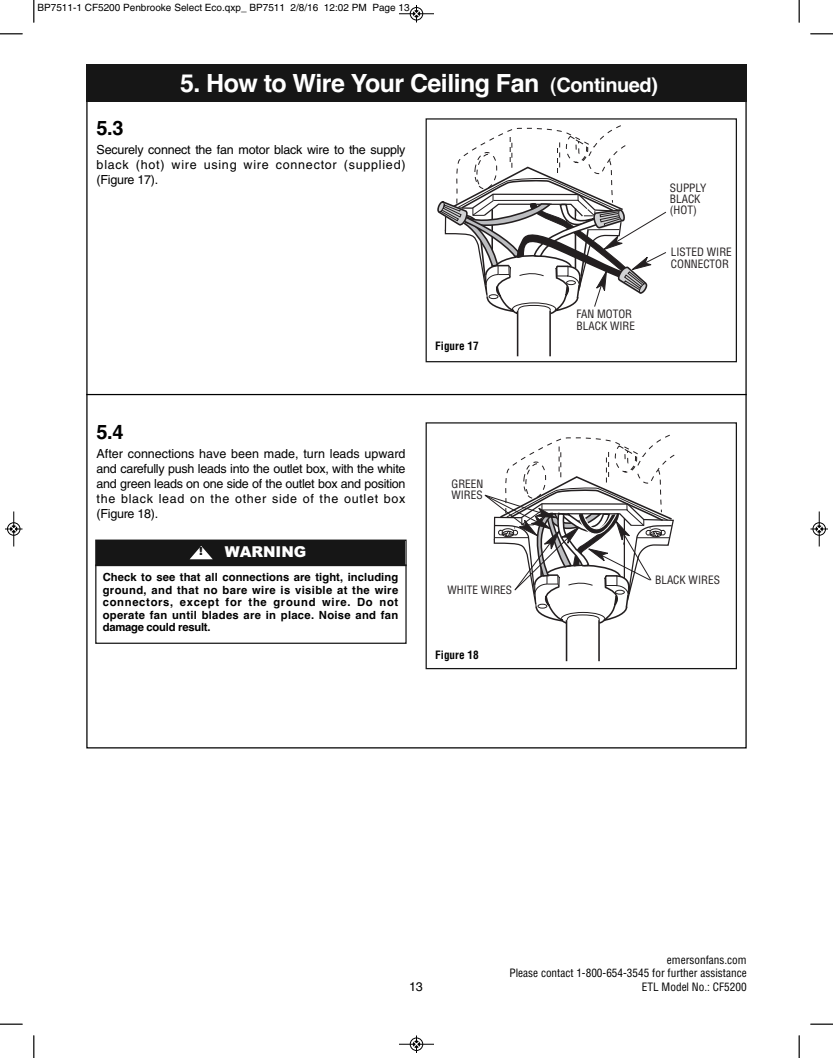
<style>
.page{position:relative;width:833px;height:1058px;background:#fff}
.page>*{position:absolute;margin:0;border:0;box-sizing:border-box;transform-origin:0 0}
.t1{font:700 25px "Helvetica";letter-spacing:-.02em;color:#fff}
.t2{font:700 20px "Helvetica";color:#000}
.t3{font:900 15px "Arial";color:#fff}
.t4{font:12.5px/15px "Helvetica";letter-spacing:.055em;color:#000;text-align:justify}
.t5{font:700 11.25px/12.5px "Helvetica";letter-spacing:.025em;color:#000;text-align:justify}
.t6{font:condensed 11.25px/11.2px "Helvetica";color:#231f20}
.t7{font:condensed 11.25px/13.8px "Helvetica";color:#000;text-align:right}
.t8{font:700 condensed 11.25px "Helvetica";color:#000}
.t9{font:900 11.25px "Arial";color:#161616}
.t10{font:10px "Helvetica";color:#000}
.s1{font-size:20px}
</style>
<div class="page">
<div style="left:86px;top:64px;width:660px;height:37px;background:#161616"></div>
<svg style="left:437px;top:125px;width:229px;height:232px"></svg>
<div style="left:425px;top:118px;width:312px;height:244px;border:1px solid #161616"></div>
<div style="left:435px;top:341px;width:55px;height:16px;background:#fff"></div>
<svg style="left:484px;top:434px;width:191px;height:228px"></svg>
<div style="left:425px;top:422px;width:312px;height:247px;border:1px solid #161616"></div>
<div style="left:435px;top:651px;width:93px;height:14px;background:#fff"></div>
<hr style="left:86px;top:394px;width:660px;height:1px;background:#000">
<div style="left:95px;top:564px;width:311px;height:80px;border:1px solid #161616"></div>
<div style="left:96px;top:541px;width:309px;height:24px;background:#161616"></div>
<div style="left:95px;top:539px;width:311px;height:27px;border:1px solid #161616"></div>
<svg style="left:190px;top:546px;width:23px;height:13px"></svg>
<svg style="left:33px;top:0;width:2px;height:22px"></svg>
<svg style="left:0;top:33px;width:22px;height:2px"></svg>
<svg style="left:798px;top:0;width:2px;height:22px"></svg>
<svg style="left:810px;top:33px;width:22px;height:2px"></svg>
<svg style="left:33px;top:1035px;width:2px;height:23px"></svg>
<svg style="left:0;top:1023px;width:22px;height:2px"></svg>
<svg style="left:798px;top:1035px;width:2px;height:23px"></svg>
<svg style="left:810px;top:1023px;width:22px;height:2px"></svg>
<hr style="left:399px;top:14px;width:35px;height:1px;background:#000">
<div style="left:410px;top:7px;width:13px;height:13px;border:1px solid #000;border-radius:50%"></div>
<svg style="left:413px;top:5px;width:6px;height:17px"></svg>
<hr style="left:399px;top:1044px;width:35px;height:1px;background:#000">
<div style="left:410px;top:1037px;width:13px;height:13px;border:1px solid #000;border-radius:50%"></div>
<svg style="left:413px;top:1035px;width:6px;height:17px"></svg>
<hr style="left:14px;top:511px;width:1px;height:35px;background:#000">
<div style="left:7px;top:522px;width:13px;height:13px;border:1px solid #000;border-radius:50%"></div>
<svg style="left:5px;top:526px;width:17px;height:6px"></svg>
<hr style="left:819px;top:511px;width:1px;height:35px;background:#000">
<div style="left:812px;top:522px;width:13px;height:13px;border:1px solid #000;border-radius:50%"></div>
<svg style="left:810px;top:526px;width:18px;height:6px"></svg>
<p class="t10" style="left:38px;top:4px;width:373px">BP7511-1 CF5200 Penbrooke Select Eco.qxp_ BP7511 2/8/16 12:02 PM Page 13</p>
<h1 class="t1" style="left:180px;top:69px;width:479px">5. How to Wire Your Ceiling Fan <span class="s1">(Continued)</span></h1>
<h2 class="t2" style="left:97px;top:116px;width:28px">5.3</h2>
<p class="t4" style="left:97px;top:143px;width:310px">Securely connect the fan motor black wire to the supply black (hot) wire using wire connector (supplied) (Figure 17).</p>
<p class="t6" style="left:669px;top:182px;width:38px">SUPPLY<br>BLACK (HOT)</p>
<p class="t6" style="left:670px;top:247px;width:62px">LISTED WIRE<br>CONNECTOR</p>
<p class="t8" style="left:435px;top:339px;width:45px">Figure 17</p>
<p class="t6" style="left:576px;top:309px;width:60px">FAN MOTOR<br>BLACK WIRE</p>
<h2 class="t2" style="left:97px;top:420px;width:28px">5.4</h2>
<p class="t4" style="left:97px;top:447px;width:310px">After connections have been made, turn leads upward and carefully push leads into the outlet box, with the white and green leads on one side of the outlet box and position the black lead on the other side of the outlet box (Figure 18).</p>
<p class="t9" style="left:199px;top:545px;width:5px">!</p>
<p class="t3" style="left:225px;top:542px;width:83px">WARNING</p>
<p class="t6" style="left:451px;top:478px;width:33px">GREEN<br>WIRES</p>
<p class="t5" style="left:103px;top:571px;width:297px">Check to see that all connections are tight, including ground, and that no bare wire is visible at the wire connectors, except for the ground wire. Do not operate fan until blades are in place. Noise and fan damage could result.</p>
<p class="t6" style="left:447px;top:584px;width:66px">WHITE WIRES</p>
<p class="t8" style="left:435px;top:649px;width:45px">Figure 18</p>
<p class="t6" style="left:655px;top:574px;width:66px">BLACK WIRES</p>
<p class="t4" style="left:409px;top:980px;width:15px">13</p>
<p class="t7" style="left:509px;top:952px;width:239px">emersonfans.com<br>Please contact 1-800-654-3545 for further assistance<br>ETL Model No.: CF5200</p>
</div>
